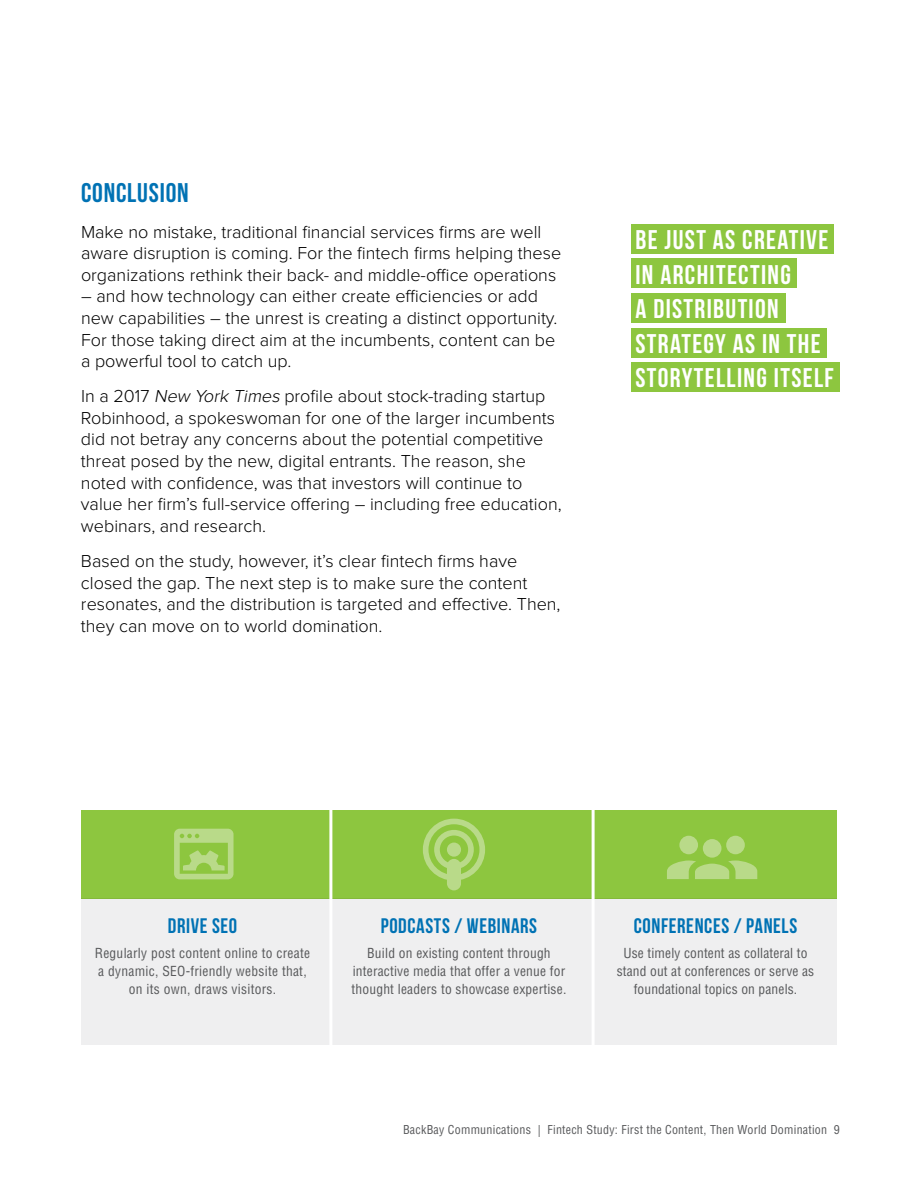
<style>
.page{position:relative;width:918px;height:1188px;background:#fff}
.page>*{position:absolute;margin:0;border:0;box-sizing:border-box;transform-origin:0 0}
.t1{font:27px/34.5px "Bebas Neue";letter-spacing:.05em;color:#fff}
.t2{font:27px "Bebas Neue";letter-spacing:.03em;color:#0072b4}
.t3{font:21px "Bebas Neue";letter-spacing:.03em;color:#0072b4}
.t4{font:300 18px/21.6px "Proxima Nova";color:#000}
.t5{font:condensed 13.5px/18px "Helvetica";letter-spacing:.015em;color:#58595b;text-align:center}
.t6{font:condensed 12px "Helvetica";letter-spacing:.02em;color:#58595b}
.s1{font-style:italic}
</style>
<div class="page">
<div style="left:81px;top:810px;width:756px;height:88px;background:#8dc63f"></div>
<div style="left:81px;top:898px;width:756px;height:146px;background:#efeff0"></div>
<hr style="left:329px;top:802px;width:3px;height:290px;background:#fff">
<hr style="left:592px;top:802px;width:3px;height:290px;background:#fff">
<svg style="left:423px;top:819px;width:62px;height:61px"></svg>
<div style="left:447px;top:843px;width:14px;height:14px;background:#b9da89;border-radius:50%"></div>
<div style="left:679px;top:836px;width:19px;height:18px;background:#b9da89;border-radius:50%"></div>
<div style="left:726px;top:836px;width:19px;height:18px;background:#b9da89;border-radius:50%"></div>
<svg style="left:667px;top:861px;width:90px;height:18px"></svg>
<div style="left:703px;top:839px;width:18px;height:19px;background:#b9da89;border-radius:50%"></div>
<svg style="left:174px;top:829px;width:60px;height:50px"></svg>
<div style="left:447px;top:859px;width:14px;height:31px;background:#b9da89;border-radius:7px"></div>
<div style="left:631px;top:363px;width:209px;height:29px;background:#8dc63f"></div>
<div style="left:631px;top:329px;width:196px;height:29px;background:#8dc63f"></div>
<div style="left:631px;top:294px;width:154px;height:29px;background:#8dc63f"></div>
<div style="left:631px;top:258px;width:166px;height:30px;background:#8dc63f"></div>
<div style="left:631px;top:224px;width:203px;height:30px;background:#8dc63f"></div>
<h1 class="t2" style="left:81px;top:178px;width:109px">CONCLUSION</h1>
<p class="t4" style="left:81px;top:222px;width:482px">Make no mistake, traditional financial services firms are well aware disruption is coming. For the fintech firms helping these organizations rethink their back- and middle-office operations</p>
<p class="t4" style="left:81px;top:286px;width:478px">– and how technology can either create efficiencies or add new capabilities – the unrest is creating a distinct opportunity.<br>For those taking direct aim at the incumbents, content can be a powerful tool to catch up.</p>
<p class="t4" style="left:81px;top:386px;width:482px">In a 2017 <span class="s1">New York Times</span> profile about stock-trading startup Robinhood, a spokeswoman for one of the larger incumbents did not betray any concerns about the potential competitive threat posed by the new, digital entrants. The reason, she noted with confidence, was that investors will continue to value her firm’s full-service offering – including free education, webinars, and research.</p>
<p class="t4" style="left:81px;top:551px;width:481px">Based on the study, however, it’s clear fintech firms have closed the gap. The next step is to make sure the content resonates, and the distribution is targeted and effective. Then, they can move on to world domination.</p>
<h1 class="t1" style="left:635px;top:222px;width:200px">BE JUST AS CREATIVE<br>IN ARCHITECTING<br>A DISTRIBUTION<br>STRATEGY AS IN THE<br>STORYTELLING ITSELF</h1>
<p class="t3" style="left:168px;top:914px;width:71px">DRIVE SEO</p>
<p class="t5" style="left:95px;top:944px;width:217px">Regularly post content online to create a dynamic, SEO-friendly website that, on its own, draws visitors.</p>
<p class="t3" style="left:381px;top:914px;width:158px">PODCASTS / WEBINARS</p>
<p class="t5" style="left:352px;top:944px;width:216px">Build on existing content through interactive media that offer a venue for thought leaders to showcase expertise.</p>
<p class="t3" style="left:634px;top:914px;width:165px">CONFERENCES / PANELS</p>
<p class="t5" style="left:617px;top:944px;width:199px">Use timely content as collateral to stand out at conferences or serve as foundational topics on panels.</p>
<p class="t6" style="left:403px;top:1122px;width:438px">BackBay Communications | Fintech Study: First the Content, Then World Domination 9</p>
</div>
